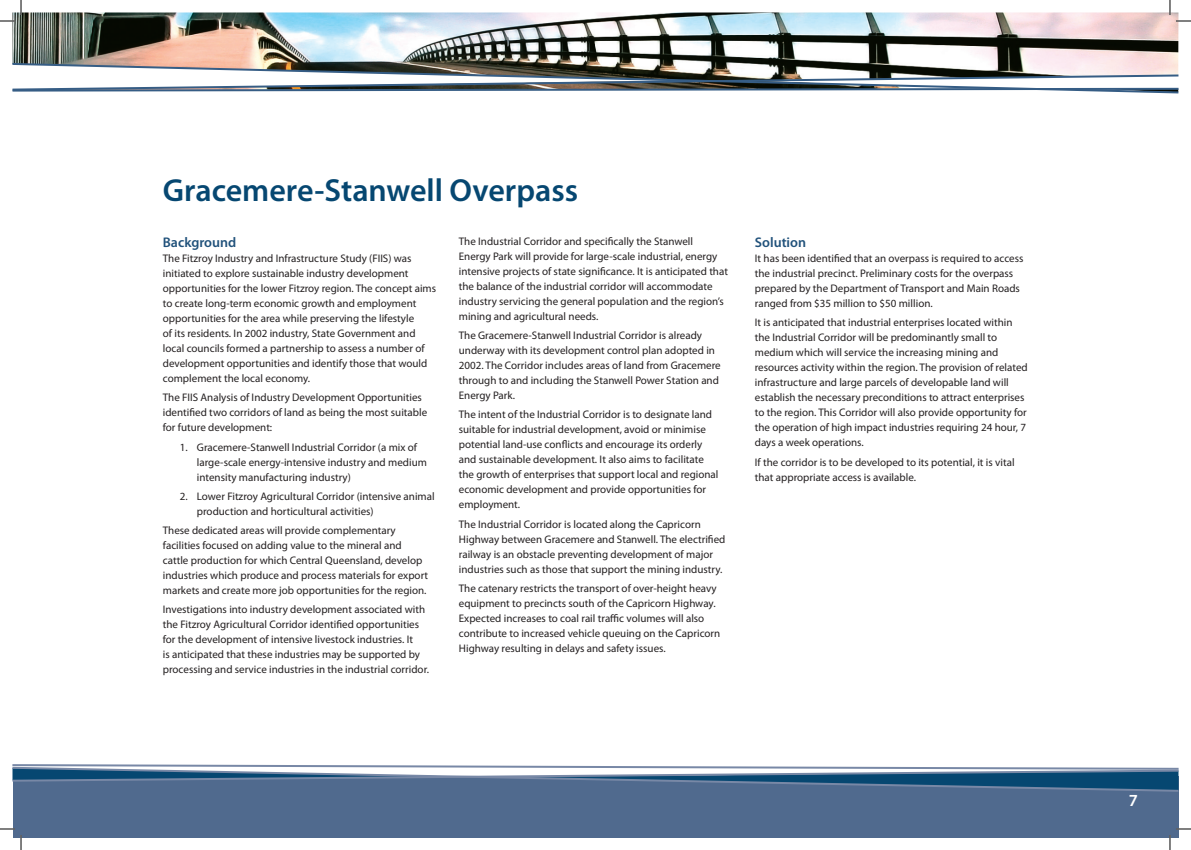
<style>
.page{position:relative;width:1191px;height:850px;background:#fff}
.page>*{position:absolute;margin:0;border:0;box-sizing:border-box;transform-origin:0 0}
.Head{font:600 32px "Myriad Pro";color:#064771}
.t1{font:600 17px "Myriad Pro";color:#fff}
.sub_sub{font:600 14px "Myriad Pro";color:#21527b}
.Body_txt{font:600 14px "Myriad Pro";color:#21527b}
.Body_txt-2{font:11px/15px "Myriad Pro";color:#231f20}
.number_bullets{font:11px/15px "Myriad Pro";color:#231f20}
</style>
<div class="page">
<div style="left:12px;top:776px;width:1166px;height:61px;background:#506a8e"></div>
<img style="left:12px;top:12px;width:1166px;height:50px">
<img style="left:12px;top:62px;width:1166px;height:32px">
<svg style="left:12px;top:764px;width:1166px;height:29px"></svg>
<svg style="left:0;top:0;width:22px;height:22px"></svg>
<svg style="left:0;top:828px;width:22px;height:22px"></svg>
<svg style="left:1168px;top:0;width:22px;height:22px"></svg>
<svg style="left:1168px;top:828px;width:22px;height:22px"></svg>
<p class="Head" style="left:163px;top:170px;width:416px">Gracemere-Stanwell Overpass</p>
<p class="sub_sub" style="left:163px;top:233px;width:75px">Background</p>
<p class="Body_txt-2" style="left:163px;top:251px;width:275px">The Fitzroy Industry and Infrastructure Study (FIIS) was initiated to explore sustainable industry development opportunities for the lower Fitzroy region. The concept aims to create long-term economic growth and employment opportunities for the area while preserving the lifestyle<br>of its residents. In 2002 industry, State Government and local councils formed a partnership to assess a number of development opportunities and identify those that would complement the local economy.</p>
<p class="Body_txt-2" style="left:163px;top:390px;width:266px">The FIIS Analysis of Industry Development Opportunities identified two corridors of land as being the most suitable for future development:</p>
<p class="number_bullets" style="left:197px;top:439px;width:231px;text-indent:-17px">1. Gracemere-Stanwell Industrial Corridor (a mix of large‑scale energy-intensive industry and medium intensity manufacturing industry)</p>
<p class="number_bullets" style="left:197px;top:488px;width:239px;text-indent:-17px">2. Lower Fitzroy Agricultural Corridor (intensive animal production and horticultural activities)</p>
<p class="Body_txt-2" style="left:163px;top:523px;width:267px">These dedicated areas will provide complementary facilities focused on adding value to the mineral and cattle production for which Central Queensland, develop industries which produce and process materials for export markets and create more job opportunities for the region.</p>
<p class="Body_txt-2" style="left:163px;top:602px;width:267px">Investigations into industry development associated with the Fitzroy Agricultural Corridor identified opportunities for the development of intensive livestock industries. It<br>is anticipated that these industries may be supported by processing and service industries in the industrial corridor.</p>
<p class="Body_txt-2" style="left:458px;top:233px;width:270px">The Industrial Corridor and specifically the Stanwell<br>Energy Park will provide for large-scale industrial, energy intensive projects of state significance. It is anticipated that the balance of the industrial corridor will accommodate industry servicing the general population and the region’s mining and agricultural needs.</p>
<p class="Body_txt-2" style="left:458px;top:328px;width:263px">The Gracemere-Stanwell Industrial Corridor is already underway with its development control plan adopted in 2002. The Corridor includes areas of land from Gracemere through to and including the Stanwell Power Station and Energy Park.</p>
<p class="Body_txt-2" style="left:458px;top:407px;width:261px">The intent of the Industrial Corridor is to designate land suitable for industrial development, avoid or minimise potential land-use conflicts and encourage its orderly and sustainable development. It also aims to facilitate the growth of enterprises that support local and regional economic development and provide opportunities for employment.</p>
<p class="Body_txt-2" style="left:458px;top:516px;width:268px">The Industrial Corridor is located along the Capricorn Highway between Gracemere and Stanwell. The electrified railway is an obstacle preventing development of major industries such as those that support the mining industry.</p>
<p class="Body_txt-2" style="left:458px;top:580px;width:263px">The catenary restricts the transport of over-height heavy equipment to precincts south of the Capricorn Highway.<br>Expected increases to coal rail traffic volumes will also contribute to increased vehicle queuing on the Capricorn Highway resulting in delays and safety issues.</p>
<p class="Body_txt" style="left:754px;top:233px;width:53px">Solution</p>
<p class="Body_txt-2" style="left:754px;top:251px;width:270px">It has been identified that an overpass is required to access the industrial precinct. Preliminary costs for the overpass prepared by the Department of Transport and Main Roads ranged from $35 million to $50 million.</p>
<p class="Body_txt-2" style="left:754px;top:315px;width:274px">It is anticipated that industrial enterprises located within the Industrial Corridor will be predominantly small to medium which will service the increasing mining and resources activity within the region. The provision of related infrastructure and large parcels of developable land will establish the necessary preconditions to attract enterprises to the region. This Corridor will also provide opportunity for the operation of high impact industries requiring 24 hour, 7 days a week operations.</p>
<p class="Body_txt-2" style="left:754px;top:454px;width:261px">If the corridor is to be developed to its potential, it is vital that appropriate access is available.</p>
<h2 class="t1" style="left:1128px;top:790px;width:11px">7</h2>
</div>
